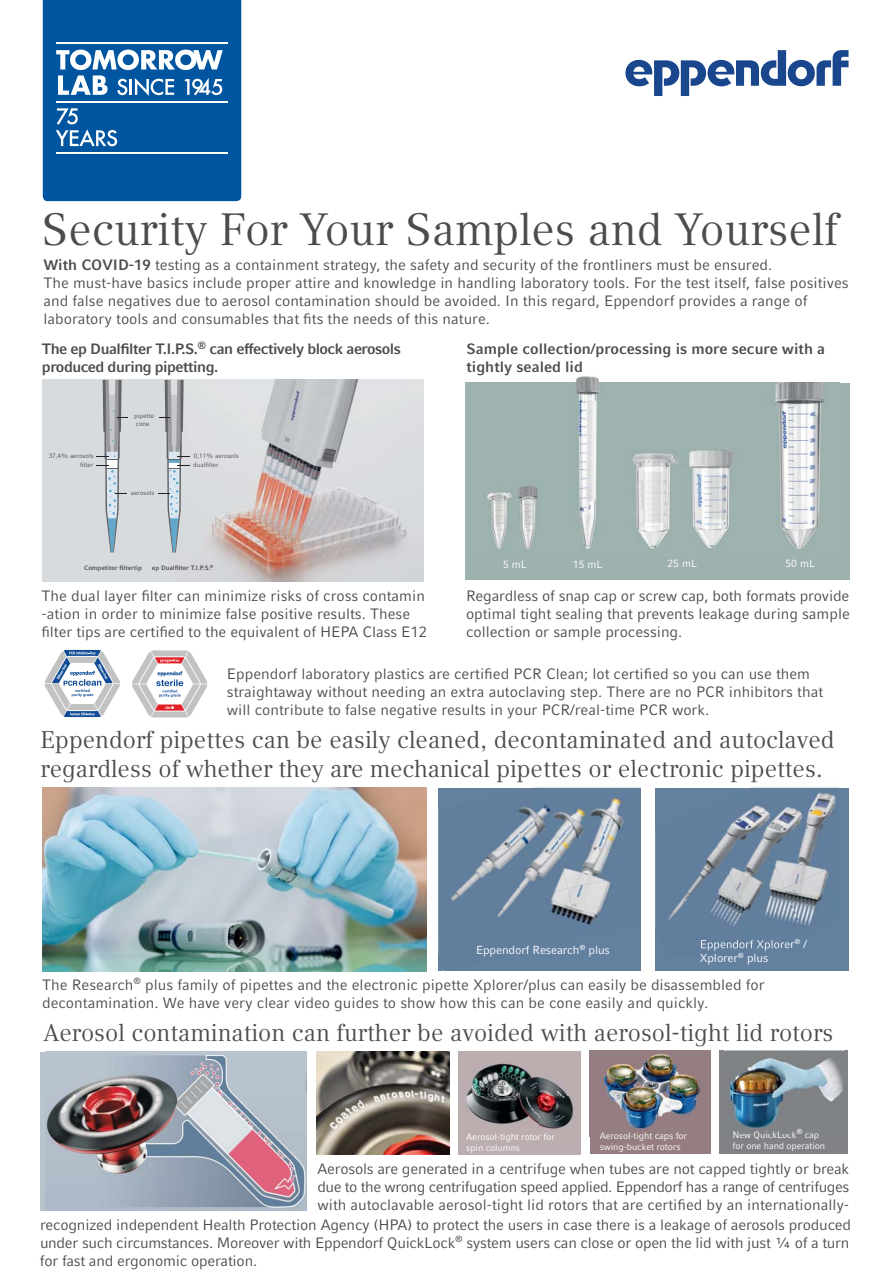
<style>
.page{position:relative;width:894px;height:1278px;background:#fff}
.page>*{position:absolute;margin:0;border:0;box-sizing:border-box;transform-origin:0 0}
.t1{font:45px "Compatil Textfor Eppendorf";color:#4c4c4e}
.t2{font:24px/28.8px "Compatil Textfor Eppendorf";color:#4c4c4e}
.t3{font:15px/18px "Compatil Fact LT Com";color:#4c4c4e}
.t4{font:15px/18px "Compatil Factfor Eppendorf";color:#4c4c4e;text-align:justify}
.t5{font:700 15px/18px "Compatil Fact LT Com";letter-spacing:-.035em;color:#4c4c4e}
.t6{font:700 15px "Compatil Fact LT Com";color:#4c4c4e}
.t7{font:11.55px "Compatil Factfor Eppendorf";letter-spacing:-.01em;color:#fff}
.t8{font:10.5px "Compatil Fact LT Com";color:#fff}
.t9{font:9.3px/11.1px "Compatil Factfor Eppendorf";letter-spacing:-.01em;color:#fff}
.t10{font:7.2px "Compatil Factfor Eppendorf";color:#fff}
.t11{font:6.45px/7.6px "Compatil Factfor Eppendorf";color:#4c4c4e}
.t12{font:700 6.45px "Compatil Factfor Eppendorf";color:#4c4c4e}
.s1{font-weight:700}
</style>
<div class="page">
<img style="left:42px;top:379px;width:382px;height:202px">
<svg style="left:625px;top:50px;width:224px;height:46px"></svg>
<svg style="left:96px;top:380px;width:32px;height:172px"></svg>
<svg style="left:158px;top:380px;width:32px;height:172px"></svg>
<div style="left:466px;top:383px;width:384px;height:196px;background:#9db1ae"></div>
<img style="left:465px;top:376px;width:138px;height:35px">
<img style="left:603px;top:382px;width:237px;height:1px">
<img style="left:465px;top:411px;width:1px;height:146px">
<img style="left:466px;top:383px;width:359px;height:166px">
<svg style="left:44px;top:649px;width:76px;height:69px"></svg>
<div style="left:438px;top:787px;width:411px;height:183px;background:#63809f"></div>
<img style="left:631px;top:765px;width:12px;height:12px">
<svg style="left:591px;top:773px;width:8px;height:5px"></svg>
<img style="left:599px;top:766px;width:30px;height:12px">
<img style="left:438px;top:809px;width:1px;height:48px">
<img style="left:499px;top:787px;width:46px;height:60px">
<img style="left:545px;top:787px;width:48px;height:49px">
<img style="left:593px;top:787px;width:48px;height:39px">
<img style="left:438px;top:857px;width:27px;height:51px">
<img style="left:465px;top:847px;width:45px;height:45px">
<img style="left:510px;top:836px;width:46px;height:62px">
<img style="left:556px;top:826px;width:46px;height:62px">
<img style="left:602px;top:817px;width:39px;height:61px">
<img style="left:438px;top:908px;width:1px;height:47px">
<img style="left:497px;top:898px;width:20px;height:19px">
<img style="left:522px;top:888px;width:46px;height:30px">
<img style="left:568px;top:878px;width:43px;height:47px">
<img style="left:614px;top:871px;width:27px;height:7px">
<div style="left:641px;top:777px;width:14px;height:209px;background:#fff"></div>
<img style="left:708px;top:815px;width:34px;height:42px">
<img style="left:742px;top:787px;width:47px;height:52px">
<img style="left:789px;top:787px;width:50px;height:34px">
<img style="left:655px;top:901px;width:26px;height:28px">
<img style="left:681px;top:857px;width:41px;height:50px">
<img style="left:722px;top:839px;width:41px;height:66px">
<img style="left:763px;top:821px;width:42px;height:66px">
<img style="left:805px;top:806px;width:34px;height:63px">
<img style="left:661px;top:923px;width:20px;height:6px">
<img style="left:702px;top:905px;width:41px;height:46px">
<img style="left:743px;top:887px;width:42px;height:64px">
<img style="left:785px;top:869px;width:41px;height:57px">
<img style="left:826px;top:863px;width:13px;height:25px">
<img style="left:655px;top:830px;width:1px;height:41px">
<img style="left:655px;top:871px;width:20px;height:52px">
<img style="left:750px;top:939px;width:42px;height:11px">
<img style="left:701px;top:939px;width:49px;height:11px">
<svg style="left:132px;top:650px;width:75px;height:68px"></svg>
<img style="left:43px;top:787px;width:384px;height:184px">
<svg style="left:43px;top:0;width:198px;height:201px"></svg>
<div style="left:458px;top:1050px;width:123px;height:104px;background:#bcadb1"></div>
<img style="left:449px;top:1051px;width:1px;height:43px">
<img style="left:449px;top:1094px;width:1px;height:46px">
<img style="left:458px;top:1050px;width:123px;height:79px">
<div style="left:590px;top:1049px;width:121px;height:104px;background:#967d81"></div>
<img style="left:589px;top:1050px;width:1px;height:40px">
<img style="left:589px;top:1090px;width:1px;height:45px">
<img style="left:590px;top:1049px;width:121px;height:84px">
<div style="left:719px;top:1050px;width:129px;height:103px;background:#808285"></div>
<img style="left:45px;top:1051px;width:261px;height:159px">
<img style="left:725px;top:1050px;width:118px;height:79px">
<img style="left:317px;top:1051px;width:132px;height:102px">
<h1 class="t1" style="left:42px;top:212px;width:798px">Security For Your Samples and Yourself</h1>
<p class="t3" style="left:44px;top:257px;width:807px"><span class="s1">With COVID-19</span> testing as a containment strategy, the safety and security of the frontliners must be ensured.<br>The must-have basics include proper attire and knowledge in handling laboratory tools. For the test itself, false positives and false negatives due to aerosol contamination should be avoided. In this regard, Eppendorf provides a range of laboratory tools and consumables that fits the needs of this nature.</p>
<p class="t5" style="left:42px;top:341px;width:361px">The ep Dualfilter T.I.P.S.<sup>®</sup> can effectively block aerosols produced during pipetting.</p>
<p class="t6" style="left:466px;top:343px;width:360px">Sample collection/processing is more secure with a</p>
<p class="t6" style="left:466px;top:361px;width:118px">tightly sealed lid</p>
<p class="t11" style="left:49px;top:453px;width:46px">37,4% aerosols</p>
<p class="t11" style="left:134px;top:412px;width:21px">pipette cone</p>
<p class="t11" style="left:194px;top:452px;width:46px">0,11% aerosols</p>
<p class="t11" style="left:80px;top:461px;width:15px">filter</p>
<p class="t11" style="left:193px;top:461px;width:27px">dualfilter</p>
<p class="t11" style="left:131px;top:489px;width:25px">aerosols</p>
<p class="t12" style="left:84px;top:565px;width:59px">Competitor filtertip</p>
<p class="t12" style="left:152px;top:565px;width:63px">ep Dualfilter T.I.P.S.<sup>®</sup></p>
<p class="t8" style="left:503px;top:560px;width:25px">5 mL</p>
<p class="t8" style="left:573px;top:560px;width:31px">15 mL</p>
<p class="t8" style="left:667px;top:559px;width:31px">25 mL</p>
<p class="t8" style="left:785px;top:559px;width:31px">50 mL</p>
<p class="t3" style="left:42px;top:588px;width:387px">The dual layer filter can minimize risks of cross contamin -ation in order to minimize false positive results. These filter tips are certified to the equivalent of HEPA Class E12</p>
<p class="t3" style="left:466px;top:588px;width:385px;text-align:justify">Regardless of snap cap or screw cap, both formats provide optimal tight sealing that prevents leakage during sample collection or sample processing.</p>
<p class="t3" style="left:227px;top:665px;width:598px">Eppendorf laboratory plastics are certified PCR Clean; lot certified so you can use them straightaway without needing an extra autoclaving step. There are no PCR inhibitors that will contribute to false negative results in your PCR/real-time PCR work.</p>
<h2 class="t2" style="left:41px;top:728px;width:796px">Eppendorf pipettes can be easily cleaned, decontaminated and autoclaved regardless of whether they are mechanical pipettes or electronic pi ettes.</h2>
<h2 class="t2" style="left:751px;top:756px;width:15px">p</h2>
<p class="t7" style="left:476px;top:945px;width:135px">Eppendorf Research<sup>®</sup> plus</p>
<p class="t7" style="left:707px;top:953px;width:62px">p orer<sup>®</sup> p us</p>
<p class="t7" style="left:700px;top:953px;width:19px">X l</p>
<p class="t7" style="left:754px;top:953px;width:5px">l</p>
<p class="t4" style="left:42px;top:976px;width:724px">The Research<sup>®</sup> plus family of pipettes and the electronic pipette Xplorer/plus can easily be disassembled for decontamination. We have very clear video guides to show how this can be cone easily and quickly.</p>
<p class="t10" style="left:795px;top:938px;width:8px">®</p>
<h2 class="t2" style="left:43px;top:1020px;width:792px">Aerosol contamination can further be avoided with aerosol-tight lid rotors</h2>
<p class="t10" style="left:796px;top:1128px;width:8px">®</p>
<p class="t9" style="left:754px;top:1130px;width:44px">QikL k</p>
<p class="t9" style="left:466px;top:1131px;width:90px">Aerosol-tight rotor for spin columns</p>
<p class="t9" style="left:600px;top:1130px;width:89px">Aerosol-tight caps for swing-bucket rotors</p>
<p class="t9" style="left:733px;top:1130px;width:61px">New u c oc</p>
<p class="t9" style="left:733px;top:1130px;width:94px;text-indent:72px">cap for one hand operation</p>
<p class="t4" style="left:317px;top:1160px;width:533px">Aerosols are generated in a centrifuge when tubes are not capped tightly or break due to the wrong centrifugation speed applied. Eppendorf has a range of centrifuges with autoclavable aerosol-tight lid rotors that are certified by an internationally-</p>
<p class="t4" style="left:40px;top:1217px;width:813px">recognized independent Health Protection Agency (HPA) to protect the users in case there is a leakage of aerosols produced under such circumstances. Moreover with Eppendorf QuickLock<sup>®</sup> system users can close or open the lid with just ¼ of a turn for fast and ergonomic operation.</p>
</div>
